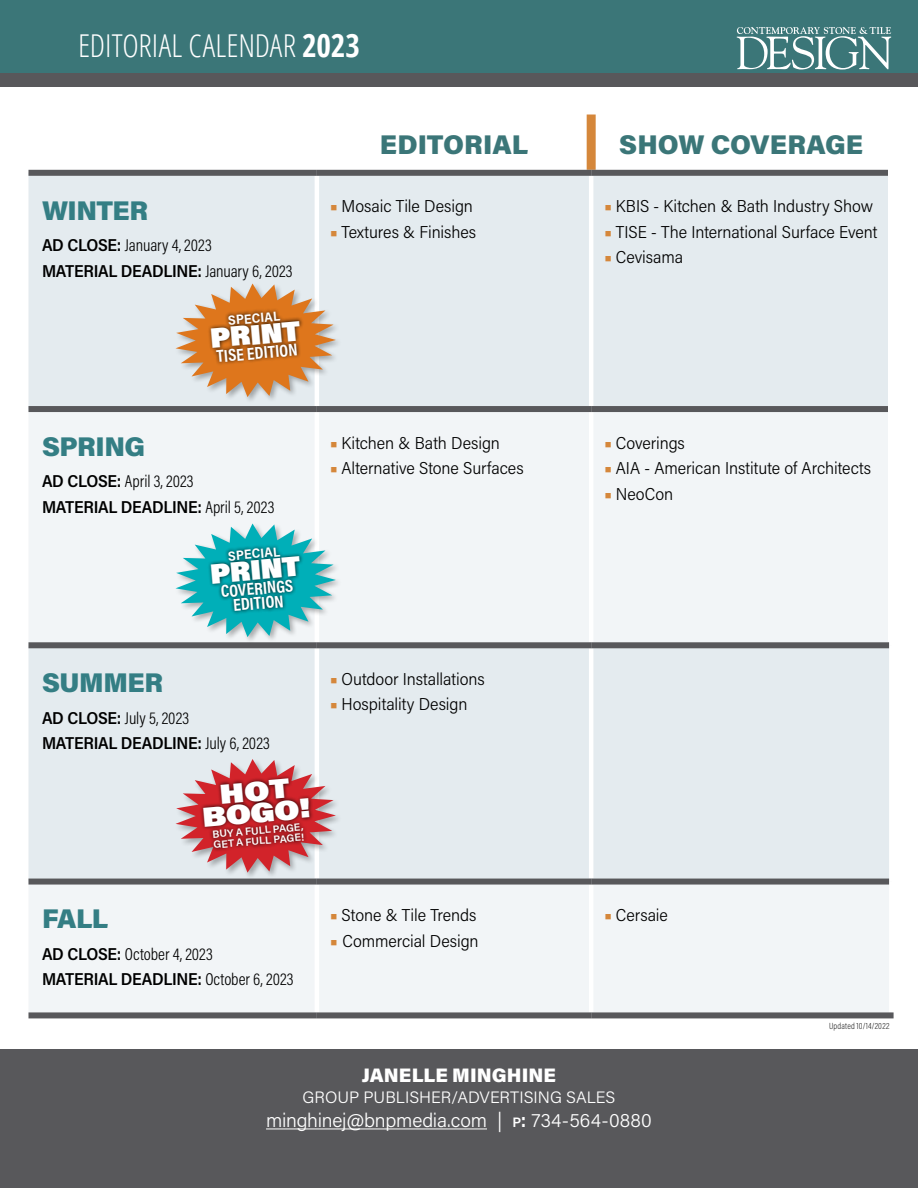
<style>
.page{position:relative;width:918px;height:1188px;background:#fff}
.page>*{position:absolute;margin:0;border:0;box-sizing:border-box;transform-origin:0 0}
.t1{font:300 condensed 31.5px "Open Sans";color:#fff}
.t2{font:900 28.05px "Acumin Pro";color:#fff}
.t3{font:900 27px "Acumin Pro";letter-spacing:-.02em;color:#347e84}
.t4{font:900 27px "Acumin Pro";color:#3b7678}
.t5{font:900 27px/21.5px "Acumin Pro Wide";color:#fff;text-align:center}
.t6{font:300 19.5px "Acumin Pro";letter-spacing:-.01em;color:#fff}
.t7{font:900 19.5px "Acumin Pro";letter-spacing:.005em;color:#fff}
.t8{font:700 17.4px/14.7px "Acumin Pro Cond";color:#fff;text-align:center}
.t9{font:300 17.25px "Acumin Pro Semi Cond";letter-spacing:-.005em;color:#000}
.t10{font:600 17.25px "Acumin Pro Semi Cond";letter-spacing:-.02em;color:#000}
.t11{font:300 17.25px "Acumin Pro Cond";color:#000}
.t12{font:300 16.5px "Acumin Pro";color:#fff}
.t13{font:700 13.35px "Acumin Pro Semi Cond";color:#fff}
.t14{font:600 10.5px/10.5px "Acumin Pro";color:#fff}
.t15{font:200 9px "Acumin Pro Cond";letter-spacing:.025em;color:#000}
.s1{font-weight:700}
.s2{font-family:"Acumin Pro Semi Cond";font-weight:600}
.s3{font-family:"Acumin Pro Cond";font-weight:300}
.s4{font-weight:900;color:#d5873b}
.s5{font-weight:600;font-size:13.65px}
.s6{font-weight:600}
</style>
<div class="page">
<div style="left:28px;top:176px;width:860px;height:230px;background:#e4ebef"></div>
<svg style="left:28px;top:412px;width:861px;height:600px;fill:#f2f5f7"></svg>
<div style="left:587px;top:115px;width:9px;height:55px;background:#d5873b"></div>
<hr style="left:315px;top:176px;width:4px;height:230px;background:#fff">
<hr style="left:589px;top:176px;width:4px;height:230px;background:#fff">
<hr style="left:315px;top:412px;width:4px;height:230px;background:#fff">
<hr style="left:589px;top:412px;width:4px;height:230px;background:#fff">
<hr style="left:315px;top:648px;width:4px;height:231px;background:#fff">
<hr style="left:589px;top:648px;width:4px;height:231px;background:#fff">
<hr style="left:315px;top:885px;width:4px;height:127px;background:#fff">
<hr style="left:589px;top:885px;width:4px;height:127px;background:#fff">
<div style="left:28px;top:406px;width:289px;height:6px;background:#58585b"></div>
<div style="left:317px;top:406px;width:274px;height:6px;background:#58585b"></div>
<div style="left:591px;top:406px;width:298px;height:6px;background:#58585b"></div>
<div style="left:28px;top:642px;width:289px;height:6px;background:#58585b"></div>
<div style="left:317px;top:642px;width:274px;height:6px;background:#58585b"></div>
<div style="left:591px;top:642px;width:298px;height:6px;background:#58585b"></div>
<div style="left:28px;top:879px;width:289px;height:6px;background:#58585b"></div>
<div style="left:317px;top:879px;width:274px;height:6px;background:#58585b"></div>
<div style="left:591px;top:879px;width:298px;height:6px;background:#58585b"></div>
<div style="left:28px;top:170px;width:289px;height:6px;background:#58585b"></div>
<div style="left:317px;top:170px;width:274px;height:6px;background:#58585b"></div>
<div style="left:591px;top:170px;width:303px;height:6px;background:#58585b"></div>
<div style="left:28px;top:1012px;width:289px;height:6px;background:#58585b"></div>
<div style="left:317px;top:1012px;width:274px;height:6px;background:#58585b"></div>
<div style="left:591px;top:1012px;width:303px;height:6px;background:#58585b"></div>
<div style="left:0;top:0;width:918px;height:74px;background:#3b7678"></div>
<div style="left:0;top:74px;width:918px;height:13px;background:#58585b"></div>
<svg style="left:737px;top:27px;width:154px;height:43px"></svg>
<div style="left:0;top:1050px;width:918px;height:138px;background:#58585b"></div>
<hr style="left:266px;top:1128px;width:221px;height:1px;background:#fff">
<div style="left:888px;top:115px;width:30px;height:527px;background:#fff"></div>
<div style="left:175px;top:282px;width:168px;height:123px;background:#e4ebef"></div>
<svg style="left:175px;top:284px;width:161px;height:113px"></svg>
<div style="left:207px;top:308px;width:97px;height:58px;background:#000;opacity:.8"></div>
<div style="left:175px;top:522px;width:168px;height:123px;background:#000;opacity:.3"></div>
<svg style="left:175px;top:524px;width:161px;height:113px"></svg>
<div style="left:207px;top:543px;width:97px;height:72px;background:#000;opacity:.8"></div>
<div style="left:175px;top:758px;width:168px;height:122px;background:#000;opacity:.3"></div>
<svg style="left:175px;top:759px;width:161px;height:114px;background:#d9b3b8"></svg>
<div style="left:200px;top:775px;width:114px;height:77px;background:#000;opacity:.8"></div>
<h1 class="t1" style="left:78px;top:24px;width:283px">EDITORIAL CALENDAR <span class="s1">2023</span></h1>
<h3 class="t4" style="left:380px;top:125px;width:150px">EDITORIAL</h3>
<h3 class="t4" style="left:619px;top:125px;width:245px">SHOW COVERAGE</h3>
<h3 class="t3" style="left:42px;top:191px;width:108px">WINTER</h3>
<p class="t11" style="left:42px;top:234px;width:171px"><span class="s2">AD CLOSE:</span> January 4, 2023</p>
<p class="t10" style="left:42px;top:259px;width:252px">MATERIAL DEADLINE: <span class="s3">January 6, 2023</span></p>
<p class="t13" style="left:227px;top:311px;width:54px;rotate:-5deg">SPECIAL</p>
<h2 class="t2" style="left:209px;top:318px;width:92px;rotate:-5deg">PRINT</h2>
<p class="t8" style="left:216px;top:349px;width:83px;rotate:-5deg">TISE EDITION</p>
<p class="t9" style="left:330px;top:195px;width:144px"><span class="s4">•</span> Mosaic Tile Design</p>
<p class="t9" style="left:330px;top:220px;width:147px"><span class="s4">•</span> Textures &amp; Finishes</p>
<h3 class="t3" style="left:42px;top:427px;width:105px">SPRING</h3>
<p class="t11" style="left:42px;top:470px;width:153px"><span class="s2">AD CLOSE:</span> April 3, 2023</p>
<p class="t10" style="left:42px;top:495px;width:234px">MATERIAL DEADLINE: <span class="s3">April 5, 2023</span></p>
<p class="t13" style="left:227px;top:547px;width:54px;rotate:-5deg">SPECIAL</p>
<h2 class="t2" style="left:209px;top:554px;width:92px;rotate:-5deg">PRINT</h2>
<p class="t8" style="left:220px;top:584px;width:74px;rotate:-5deg">COVERINGS<br>EDITION</p>
<p class="t9" style="left:330px;top:431px;width:171px"><span class="s4">•</span> Kitchen &amp; Bath Design</p>
<p class="t9" style="left:330px;top:456px;width:195px"><span class="s4">•</span> Alternative Stone Surfaces</p>
<h3 class="t3" style="left:42px;top:664px;width:123px">SUMMER</h3>
<p class="t11" style="left:42px;top:707px;width:149px"><span class="s2">AD CLOSE:</span> July 5, 2023</p>
<p class="t10" style="left:42px;top:731px;width:229px">MATERIAL DEADLINE: <span class="s3">July 6, 2023</span></p>
<h3 class="t5" style="left:199px;top:784px;width:110px;rotate:-5deg">HOT<br>BOGO!</h3>
<p class="t14" style="left:212px;top:829px;width:93px;rotate:-5deg">BUY A FULL PAGE,<br>GET A FULL PAGE!</p>
<p class="t9" style="left:330px;top:667px;width:156px"><span class="s4">•</span> Outdoor Installations</p>
<p class="t9" style="left:330px;top:693px;width:139px"><span class="s4">•</span> Hospitality Design</p>
<h3 class="t3" style="left:42px;top:900px;width:68px">FALL</h3>
<p class="t11" style="left:42px;top:943px;width:172px"><span class="s2">AD CLOSE:</span> October 4, 2023</p>
<p class="t10" style="left:42px;top:967px;width:253px">MATERIAL DEADLINE: <span class="s3">October 6, 2023</span></p>
<p class="t9" style="left:330px;top:903px;width:148px"><span class="s4">•</span> Stone &amp; Tile Trends</p>
<p class="t9" style="left:330px;top:929px;width:150px"><span class="s4">•</span> Commercial Design</p>
<p class="t9" style="left:605px;top:195px;width:270px"><span class="s4">•</span> KBIS - Kitchen &amp; Bath Industry Show</p>
<p class="t9" style="left:605px;top:220px;width:274px"><span class="s4">•</span> TISE - The International Surface Event</p>
<p class="t9" style="left:605px;top:246px;width:80px"><span class="s4">•</span> Cevisama</p>
<p class="t9" style="left:605px;top:431px;width:82px"><span class="s4">•</span> Coverings</p>
<p class="t9" style="left:605px;top:456px;width:268px"><span class="s4">•</span> AIA - American Institute of Architects</p>
<p class="t9" style="left:605px;top:482px;width:70px"><span class="s4">•</span> NeoCon</p>
<p class="t9" style="left:605px;top:903px;width:65px"><span class="s4">•</span> Cersaie</p>
<p class="t15" style="left:829px;top:1020px;width:62px">Updated 10/14/2022</p>
<p class="t7" style="left:362px;top:1062px;width:196px">JANELLE MINGHINE</p>
<p class="t12" style="left:303px;top:1086px;width:314px">GROUP PUBLISHER/ADVERTISING SALES</p>
<p class="t6" style="left:266px;top:1107px;width:387px">minghinej@bnpmedia.com | <span class="s5">p</span><span class="s6">:</span> 734-564-0880</p>
</div>
